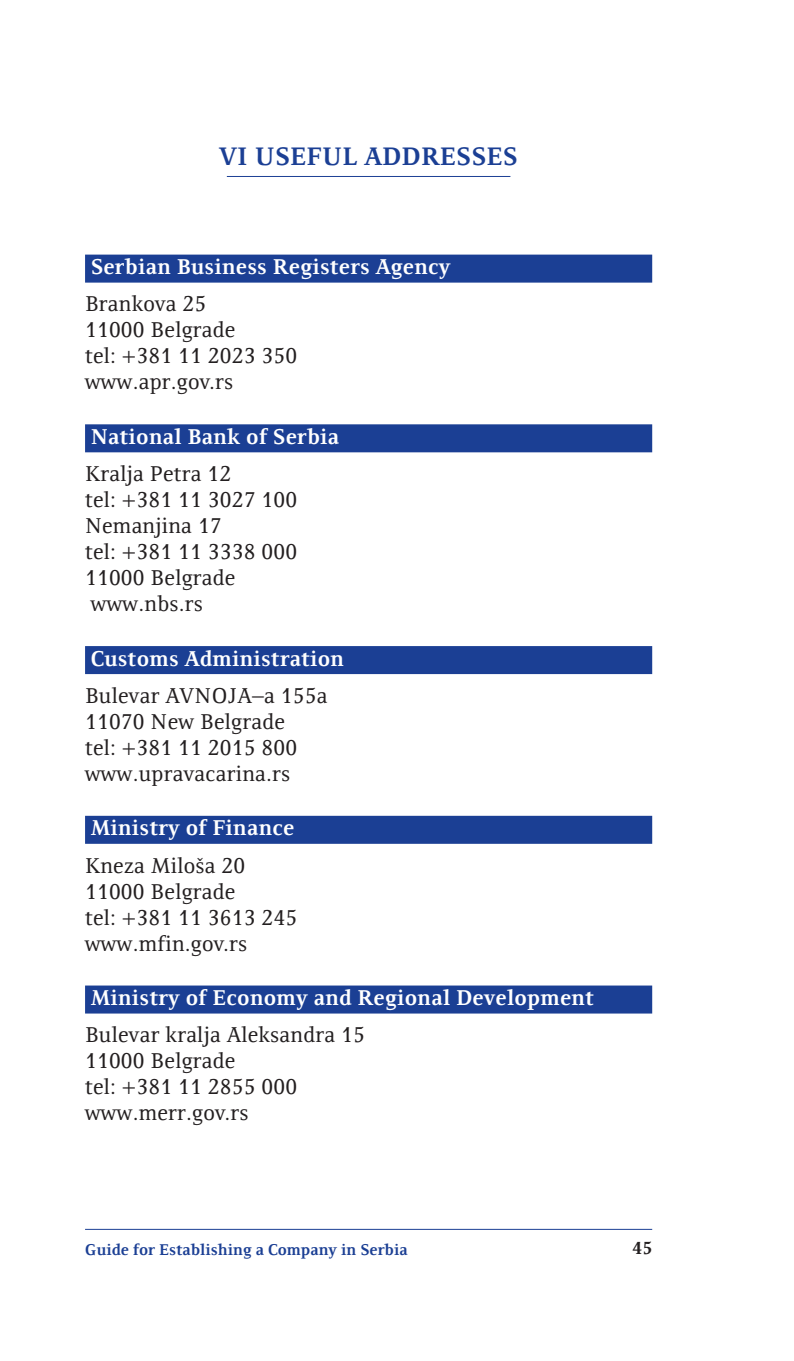
<style>
.page{position:relative;width:794px;height:1361px;background:#fff}
.page>*{position:absolute;margin:0;border:0;box-sizing:border-box;transform-origin:0 0}
.t1{font:700 26px "Resavska BG";letter-spacing:.01em;color:#1b3f94}
.t2{font:22px/26px "Resavska BG";letter-spacing:.01em;color:#231f20}
.t3{font:700 22px "Resavska BG";letter-spacing:.01em;color:#fff}
.t4{font:700 18px "Resavska BG";color:#231f20}
.t5{font:700 16px "Resavska BG";color:#1b3f94}
</style>
<div class="page">
<hr style="left:85px;top:1229px;width:567px;height:1px;background:#1b3f94">
<hr style="left:227px;top:176px;width:283px;height:1px;background:#1b3f94">
<div style="left:85px;top:255px;width:567px;height:28px;background:#1b3f94"></div>
<div style="left:85px;top:424px;width:567px;height:28px;background:#1b3f94"></div>
<div style="left:85px;top:646px;width:567px;height:28px;background:#1b3f94"></div>
<div style="left:85px;top:816px;width:567px;height:28px;background:#1b3f94"></div>
<div style="left:85px;top:985px;width:567px;height:28px;background:#1b3f94"></div>
<p class="t1" style="left:219px;top:142px;width:300px">VI USEFUL ADDRESSES</p>
<p class="t3" style="left:91px;top:254px;width:361px">Serbian Business Registers Agency</p>
<p class="t2" style="left:85px;top:291px;width:213px">Brankova 25<br>11000 Belgrade<br>tel: +381 11 2023 350 www.apr.gov.rs</p>
<p class="t3" style="left:91px;top:424px;width:250px">National Bank of Serbia</p>
<p class="t2" style="left:85px;top:461px;width:213px">Kralja Petra 12<br>tel: +381 11 3027 100<br>Nemanjina 17<br>tel: +381 11 3338 000<br>11000 Belgrade www.nbs.rs</p>
<p class="t3" style="left:91px;top:645px;width:255px">Customs Administration</p>
<p class="t2" style="left:85px;top:682px;width:244px">Bulevar AVNOJA–a 155a<br>11070 New Belgrade<br>tel: +381 11 2015 800 www.upravacarina.rs</p>
<p class="t3" style="left:91px;top:815px;width:205px">Ministry of Finance</p>
<p class="t2" style="left:85px;top:852px;width:213px">Kneza Miloša 20<br>11000 Belgrade<br>tel: +381 11 3613 245 www.mfin.gov.rs</p>
<p class="t3" style="left:91px;top:985px;width:504px">Ministry of Economy and Regional Development</p>
<p class="t2" style="left:85px;top:1022px;width:281px">Bulevar kralja Aleksandra 15<br>11000 Belgrade<br>tel: +381 11 2855 000 www.merr.gov.rs</p>
<p class="t5" style="left:85px;top:1240px;width:324px">Guide for Establishing a Company in Serbia</p>
<p class="t4" style="left:632px;top:1237px;width:21px">45</p>
</div>
